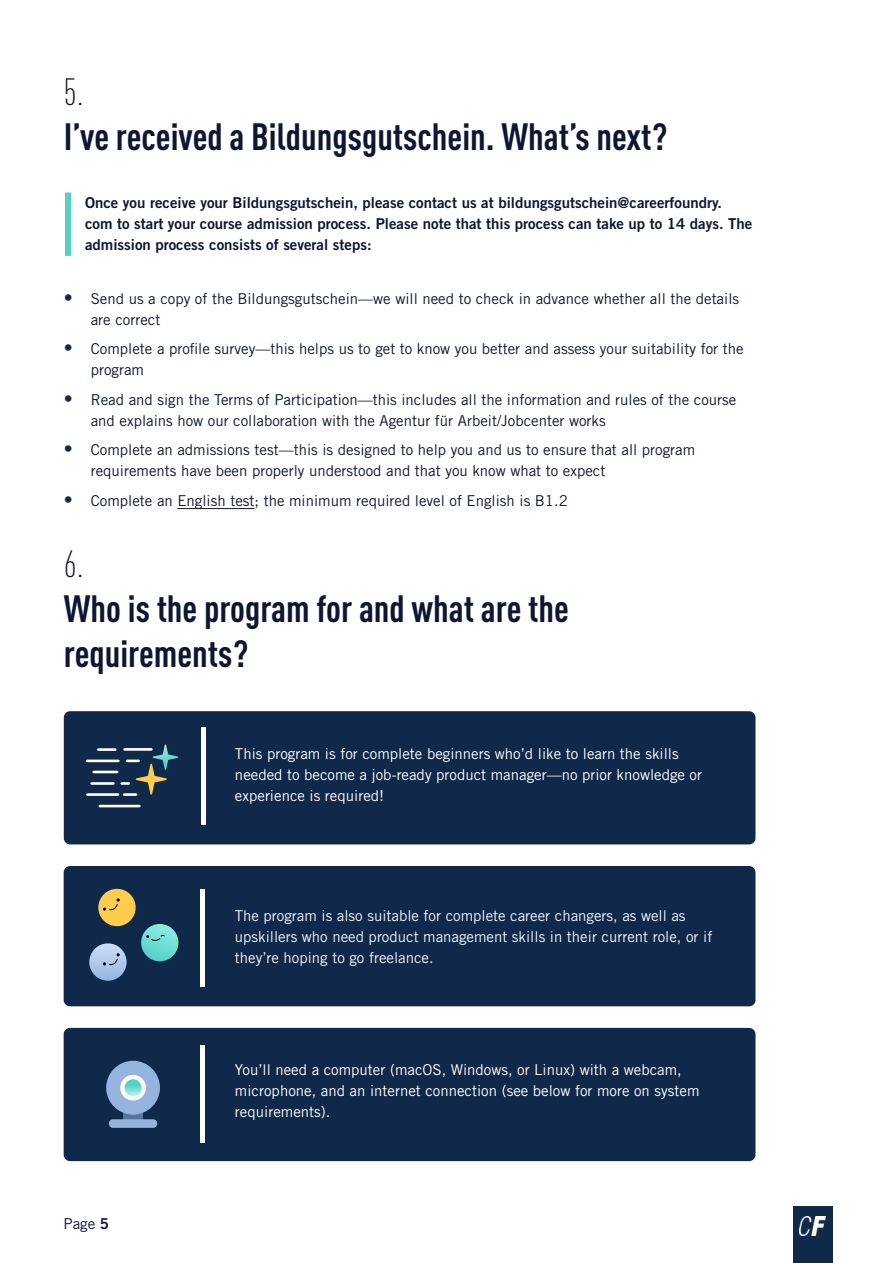
<style>
.page{position:relative;width:893px;height:1263px;background:#fff}
.page>*{position:absolute;margin:0;border:0;box-sizing:border-box;transform-origin:0 0}
.t1{font:700 condensed 37.5px/45px "DIN Pro";color:#0e1633}
.t2{font:300 condensed 37.5px "DIN Pro";color:#0e1633}
.t3{font:15px/21px "Trade Gothic LT Std";color:#0e1633}
.t4{font:15px/21px "Trade Gothic LT Std";color:#fff}
.t5{font:15px/21px "Trade Gothic LT Std Bd 2";color:#0e1633}
.t6{font:15px/21px "Trade Gothic LT Std";color:#f0f6ff}
.s1{font-size:18px;color:#10284a}
.s2{font-family:"Trade Gothic LT Std Bd 2"}
</style>
<div class="page">
<div style="left:65px;top:195px;width:6px;height:58px;background:#54d0c6"></div>
<hr style="left:177px;top:508px;width:78px;height:1px;background:#0e1633">
<div style="left:64px;top:711px;width:691px;height:133px;background:#10284a;border-radius:6px"></div>
<div style="left:64px;top:866px;width:691px;height:140px;background:#10284a;border-radius:6px"></div>
<div style="left:64px;top:1028px;width:691px;height:133px;background:#10284a;border-radius:6px"></div>
<hr style="left:201px;top:727px;width:4px;height:98px;background:#fff">
<div style="left:200px;top:889px;width:5px;height:98px;background:#fff"></div>
<div style="left:200px;top:1045px;width:5px;height:98px;background:#fff"></div>
<svg style="left:123px;top:1112px;width:20px;height:7px"></svg>
<div style="left:106px;top:1061px;width:54px;height:53px;background:#95b3dd;border-radius:50%"></div>
<div style="left:120px;top:1075px;width:26px;height:25px;background:#fff;border-radius:50%"></div>
<svg style="left:125px;top:1079px;width:17px;height:17px"></svg>
<div style="left:109px;top:1119px;width:48px;height:9px;background:#95b3dd;border-radius:4px"></div>
<div style="left:98px;top:889px;width:38px;height:37px;background:#ffcd4e;border-radius:50%"></div>
<svg style="left:103px;top:898px;width:17px;height:13px"></svg>
<svg style="left:141px;top:924px;width:37px;height:37px"></svg>
<svg style="left:146px;top:934px;width:19px;height:8px"></svg>
<svg style="left:89px;top:943px;width:38px;height:38px"></svg>
<svg style="left:103px;top:953px;width:17px;height:13px"></svg>
<hr style="left:98px;top:748px;width:17px;height:3px;background:#fff">
<hr style="left:87px;top:759px;width:31px;height:3px;background:#fff">
<hr style="left:94px;top:771px;width:23px;height:2px;background:#fff">
<hr style="left:92px;top:782px;width:21px;height:3px;background:#fff">
<hr style="left:87px;top:793px;width:31px;height:3px;background:#fff">
<svg style="left:122px;top:744px;width:56px;height:52px"></svg>
<hr style="left:100px;top:805px;width:39px;height:2px;background:#fff">
<div style="left:793px;top:1206px;width:39px;height:39px;background:#10284a"></div>
<img style="left:800px;top:1216px;width:26px;height:19px">
<div style="left:793px;top:1245px;width:39px;height:18px;background:#10284a"></div>
<h1 class="t2" style="left:64px;top:65px;width:21px">5.</h1>
<h1 class="t1" style="left:64px;top:111px;width:605px">I’ve received a Bildungsgutschein. What’s next?</h1>
<p class="t5" style="left:85px;top:192px;width:669px">Once you receive your Bildungsgutschein, please contact us at bildungsgutschein@careerfoundry. com to start your course admission process. Please note that this process can take up to 14 days. The admission process consists of several steps:</p>
<p class="t3" style="left:91px;top:287px;width:650px;text-indent:-27px"><span class="s1">•</span> Send us a copy of the Bildungsgutschein—we will need to check in advance whether all the details are correct</p>
<p class="t3" style="left:91px;top:338px;width:654px;text-indent:-27px"><span class="s1">•</span> Complete a profile survey—this helps us to get to know you better and assess your suitability for the program</p>
<p class="t3" style="left:91px;top:388px;width:647px;text-indent:-27px"><span class="s1">•</span> Read and sign the Terms of Participation—this includes all the information and rules of the course and explains how our collaboration with the Agentur für Arbeit/Jobcenter works</p>
<p class="t3" style="left:91px;top:439px;width:606px;text-indent:-27px"><span class="s1">•</span> Complete an admissions test—this is designed to help you and us to ensure that all program requirements have been properly understood and that you know what to expect</p>
<p class="t3" style="left:64px;top:490px;width:506px"><span class="s1">•</span> Complete an English test; the minimum required level of English is B1.2</p>
<h1 class="t2" style="left:64px;top:537px;width:21px">6.</h1>
<h1 class="t1" style="left:64px;top:583px;width:506px">Who is the program for and what are the requirements?</h1>
<p class="t4" style="left:235px;top:743px;width:469px">This program is for complete beginners who’d like to learn the skills needed to become a job-ready product manager—no prior knowledge or experience is required!</p>
<p class="t6" style="left:235px;top:905px;width:479px">The program is also suitable for complete career changers, as well as upskillers who need product management skills in their current role, or if they’re hoping to go freelance.</p>
<p class="t3" style="left:64px;top:1213px;width:47px">Page <span class="s2">5</span></p>
<p class="t4" style="left:235px;top:1059px;width:466px">You’ll need a computer (macOS, Windows, or Linux) with a webcam, microphone, and an internet connection (see below for more on system requirements).</p>
</div>
